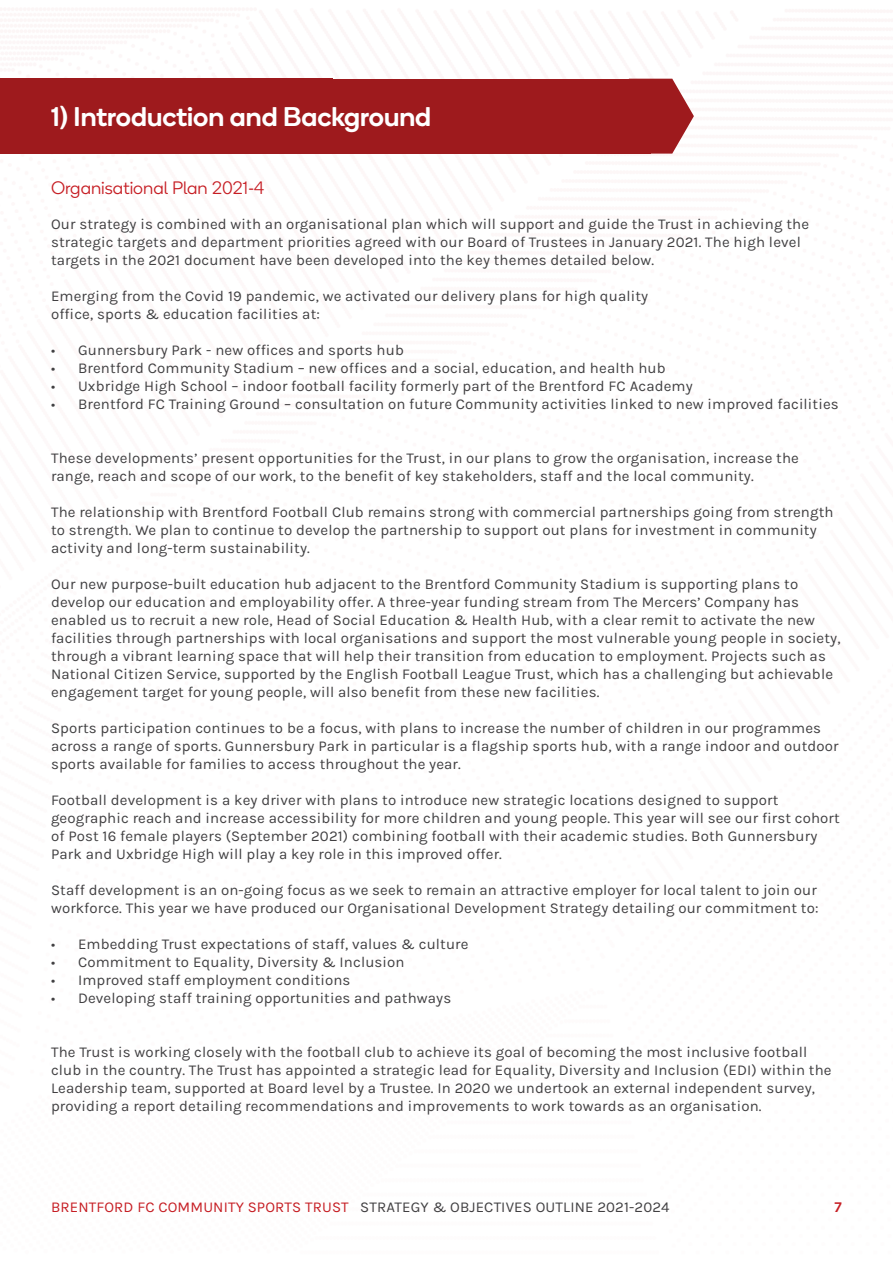
<style>
.page{position:relative;width:893px;height:1263px;background:#fff}
.page>*{position:absolute;margin:0;border:0;box-sizing:border-box;transform-origin:0 0}
.Heading{font:500 27px "Boing";color:#fff}
.Subheading{font:300 18px "Boing";color:#c61d23}
.t1{font:15px/18px "Karla";letter-spacing:.01em;color:#414042}
.t2{font:600 15px "Karla";color:#c61d23}
.s1{color:#c61d23}
</style>
<div class="page">
<hr style="left:0;top:0;width:1px;height:1263px;background:#414042">
<div style="left:0;top:79px;width:651px;height:75px;background:#9e1a1d"></div>
<svg style="left:651px;top:79px;width:43px;height:75px"></svg>
<p class="Heading" style="left:51px;top:99px;width:382px">1) Introduction and Background</p>
<p class="Subheading" style="left:51px;top:176px;width:215px">Organisational Plan 2021-4</p>
<p class="t1" style="left:51px;top:215px;width:759px">Our strategy is combined with an organisational plan which will support and guide the Trust in achieving the strategic targets and department priorities agreed with our Board of Trustees in January 2021. The high level targets in the 2021 document have been developed into the key themes detailed below.</p>
<p class="t1" style="left:51px;top:287px;width:599px">Emerging from the Covid 19 pandemic, we activated our delivery plans for high quality</p>
<p class="t1" style="left:51px;top:305px;width:270px">office, sports &amp; education facilities at:</p>
<p class="t1" style="left:51px;top:341px;width:354px">• Gunnersbury Park - new offices and sports hub</p>
<p class="t1" style="left:51px;top:359px;width:616px">• Brentford Community Stadium – new offices and a social, education, and health hub</p>
<p class="t1" style="left:51px;top:377px;width:643px">• Uxbridge High School – indoor football facility formerly part of the Brentford FC Academy</p>
<p class="t1" style="left:51px;top:395px;width:789px">• Brentford FC Training Ground – consultation on future Community activities linked to new improved facilities</p>
<p class="t1" style="left:51px;top:449px;width:749px">These developments’ present opportunities for the Trust, in our plans to grow the organisation, increase the range, reach and scope of our work, to the benefit of key stakeholders, staff and the local community.</p>
<p class="t1" style="left:51px;top:503px;width:784px">The relationship with Brentford Football Club remains strong with commercial partnerships going from strength to strength. We plan to continue to develop the partnership to support out plans for investment in community activity and long-term sustainability.</p>
<p class="t1" style="left:51px;top:575px;width:791px">Our new purpose-built education hub adjacent to the Brentford Community Stadium is supporting plans to develop our education and employability offer. A three-year funding stream from The Mercers’ Company has enabled us to recruit a new role, Head of Social Education &amp; Health Hub, with a clear remit to activate the new facilities through partnerships with local organisations and support the most vulnerable young people in society, through a vibrant learning space that will help their transition from education to employment. Projects such as National Citizen Service, supported by the English Football League Trust, which has a challenging but achievable engagement target for young people, will also benefit from these new facilities.</p>
<p class="t1" style="left:51px;top:719px;width:789px">Sports participation continues to be a focus, with plans to increase the number of children in our programmes across a range of sports. Gunnersbury Park in particular is a flagship sports hub, with a range indoor and outdoor sports available for families to access throughout the year.</p>
<p class="t1" style="left:51px;top:791px;width:790px">Football development is a key driver with plans to introduce new strategic locations designed to support geographic reach and increase accessibility for more children and young people. This year will see our first cohort of Post 16 female players (September 2021) combining football with their academic studies. Both Gunnersbury Park and Uxbridge High will play a key role in this improved offer.</p>
<p class="t1" style="left:51px;top:881px;width:767px">Staff development is an on-going focus as we seek to remain an attractive employer for local talent to join our</p>
<p class="t1" style="left:51px;top:899px;width:769px">workforce. This year we have produced our Organisational Development Strategy detailing our commitment to:</p>
<p class="t1" style="left:51px;top:935px;width:419px">• Embedding Trust expectations of staff, values &amp; culture</p>
<p class="t1" style="left:51px;top:953px;width:355px">• Commitment to Equality, Diversity &amp; Inclusion</p>
<p class="t1" style="left:51px;top:971px;width:301px">• Improved staff employment conditions</p>
<p class="t1" style="left:51px;top:989px;width:402px">• Developing staff training opportunities and pathways</p>
<p class="t1" style="left:51px;top:1043px;width:782px">The Trust is working closely with the football club to achieve its goal of becoming the most inclusive football club in the country. The Trust has appointed a strategic lead for Equality, Diversity and Inclusion (EDI) within the Leadership team, supported at Board level by a Trustee. In 2020 we undertook an external independent survey, providing a report detailing recommendations and improvements to work towards as an organisation.</p>
<p class="t1" style="left:51px;top:1197px;width:620px"><span class="s1">BRENTFORD FC COMMUNITY SPORTS TRUST</span> STRATEGY &amp; OBJECTIVES OUTLINE 2021-2024</p>
<p class="t2" style="left:835px;top:1197px;width:9px">7</p>
</div>
